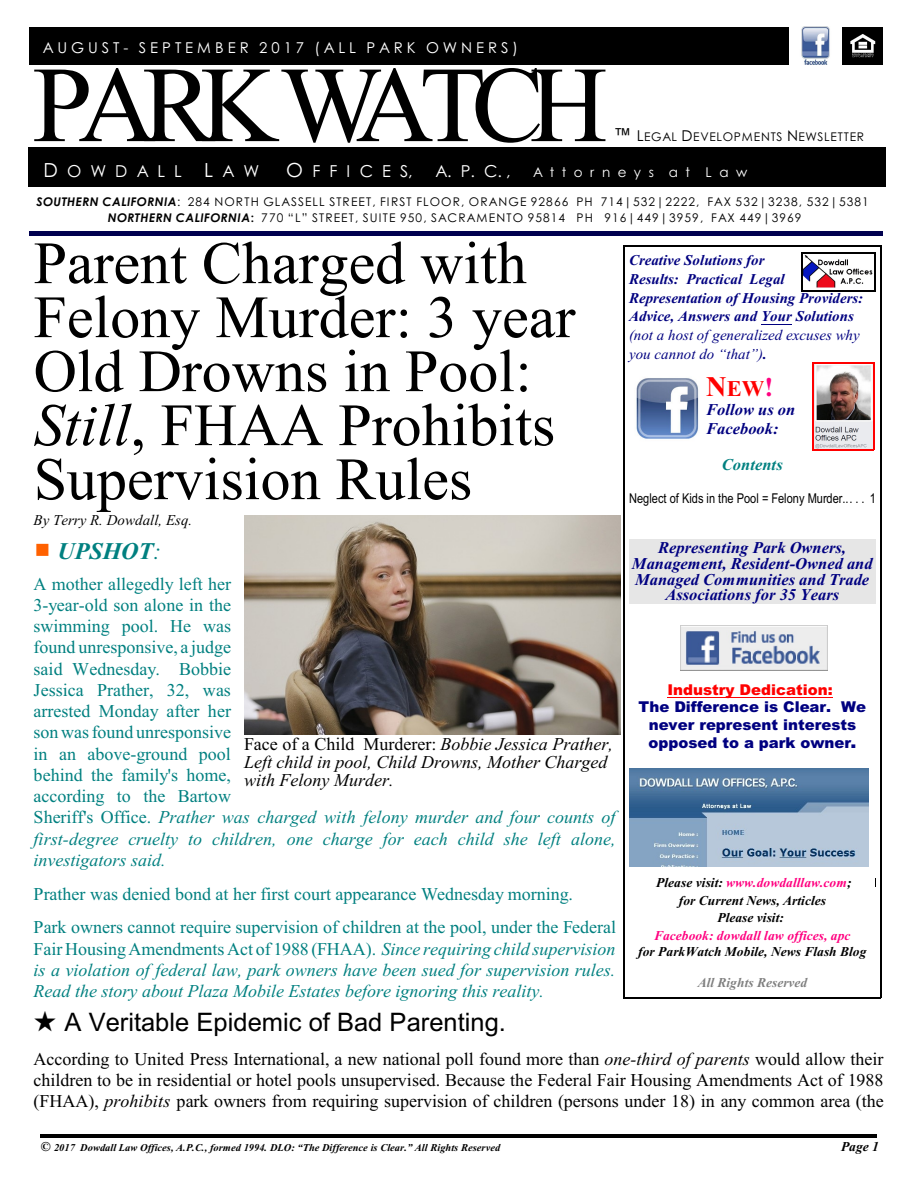
<style>
.page{position:relative;width:918px;height:1188px;background:#fff}
.page>*{position:absolute;margin:0;border:0;box-sizing:border-box;transform-origin:0 0}
.t1{font:108px "Times New Roman";letter-spacing:-.13em;color:#000}
.t2{font:60px/54px "Times New Roman";color:#000}
.t3{font:25.5px "Arial";color:#000}
.t4{font:italic 700 24px "Times New Roman";color:#008080}
.t5{font:700 22.5px "Times New Roman";color:#f00}
.t6{font:18px/21.3px "Times New Roman";color:#008080}
.t7{font:18px/21.3px "Times New Roman";color:#000;text-align:justify}
.t8{font:italic 18px/21.3px "Times New Roman";color:#008080;text-align:justify}
.t9{font:italic 18px/18px "Times New Roman";color:#000}
.t10{font:italic 700 16.5px/15.8px "Times New Roman";color:#000080}
.t11{font:16.5px "Century Gothic";color:#fff}
.t12{font:italic 700 16.5px "Times New Roman";color:#008080}
.t13{font:italic 700 15px/18.8px "Times New Roman";color:#000080}
.t14{font:900 15px/17.7px "Arial";color:#000080;text-align:center}
.t15{font:italic 15px/18.8px "Times New Roman";color:#000080}
.t16{font:15px "Century Gothic";letter-spacing:.26em;color:#fff}
.t17{font:italic 15px "Times New Roman";color:#000}
.t18{font:italic 900 15px "Arial";color:#f00}
.t19{font:italic 700 13.5px/17.4px "Times New Roman";color:#000;text-align:center}
.t20{font:13.5px "Arial Narrow";color:#000}
.t21{font:italic 700 13.5px "Times New Roman";color:#ff0080}
.t22{font:italic 700 13.5px "Times New Roman";color:#808080}
.t23{font:13.5px "Century Gothic";color:#fff}
.t24{font:12px/16.2px "Century Gothic";letter-spacing:.095em;color:#000;text-align:center}
.t25{font:12px "Century Gothic";letter-spacing:.065em;color:#000}
.t26{font:italic 700 10.5px "Times New Roman";color:#000}
.s1{font-family:"Arial";font-size:18px}
.s2{font-size:15px}
.s3{font-size:19.5px}
.s4{font-weight:700;font-style:italic}
.s5{font-weight:700}
.s6{font-style:italic}
.s7{font-weight:400}
.s8{font-style:normal}
.s9{font-size:28.5px}
.s10{font-size:27px;color:#ff0080}
.s11{font-size:18px}
.s12{color:#ff0080}
.s13{font-size:13.5px}
</style>
<div class="page">
<div style="left:30px;top:27px;width:853px;height:37px;background:#000"></div>
<img style="left:790px;top:27px;width:51px;height:38px">
<img style="left:850px;top:34px;width:25px;height:24px">
<img style="left:244px;top:516px;width:376px;height:219px">
<div style="left:28px;top:148px;width:858px;height:39px;background:#000"></div>
<div style="left:29px;top:231px;width:853px;height:5px;background:#00004f"></div>
<div style="left:629px;top:539px;width:247px;height:18px;background:#e6e6e6"></div>
<div style="left:629px;top:558px;width:247px;height:46px;background:#e6e6e6"></div>
<img style="left:814px;top:364px;width:59px;height:85px">
<hr style="left:812px;top:363px;width:2px;height:87px;background:#f00">
<hr style="left:873px;top:363px;width:1px;height:87px;background:#f00">
<hr style="left:812px;top:363px;width:62px;height:1px;background:#f00">
<hr style="left:812px;top:449px;width:62px;height:2px;background:#f00">
<img style="left:636px;top:378px;width:63px;height:61px">
<img style="left:680px;top:625px;width:147px;height:45px">
<hr style="left:761px;top:324px;width:31px;height:1px;background:#000080">
<hr style="left:667px;top:697px;width:165px;height:1px;background:#f00">
<img style="left:802px;top:254px;width:71px;height:36px">
<hr style="left:801px;top:253px;width:1px;height:38px;background:#000">
<hr style="left:874px;top:253px;width:2px;height:38px;background:#000">
<hr style="left:801px;top:253px;width:75px;height:1px;background:#000">
<hr style="left:801px;top:290px;width:75px;height:1px;background:#000">
<img style="left:629px;top:769px;width:240px;height:98px">
<hr style="left:623px;top:246px;width:2px;height:752px;background:#000">
<hr style="left:880px;top:246px;width:1px;height:752px;background:#000">
<hr style="left:623px;top:246px;width:258px;height:1px;background:#000">
<hr style="left:623px;top:997px;width:258px;height:2px;background:#000">
<hr style="left:40px;top:1134px;width:837px;height:1px;background:#000">
<hr style="left:40px;top:1137px;width:837px;height:1px;background:#000">
<p class="t16" style="left:43px;top:41px;width:477px">AUGUST- SEPTEMBER 2017 (ALL PARK OWNERS)</p>
<h1 class="t1" style="left:32px;top:66px;width:577px">PARKWATCH</h1>
<p class="t25" style="left:614px;top:132px;width:252px"><span class="s1">™</span> <span class="s2">L</span>EGAL <span class="s2">D</span>EVELOPMENTS <span class="s2">N</span>EWSLETTER</p>
<p class="t11" style="left:43px;top:164px;width:217px"><span class="s3">D</span> O W D A L L <span class="s3">L</span> A W</p>
<p class="t11" style="left:286px;top:164px;width:128px"><span class="s3">O</span> F F I C E S,</p>
<p class="t11" style="left:436px;top:164px;width:77px">A. P. C. ,</p>
<p class="t23" style="left:533px;top:166px;width:216px">A t t o r n e y s a t L a w</p>
<p class="t24" style="left:37px;top:195px;width:834px"><span class="s4">SOUTHERN CALIFORNIA</span>: 284 NORTH GLASSELL STREET, FIRST FLOOR, ORANGE 92866 PH 714|532|2222, FAX 532|3238, 532|5381<br><span class="s4">NORTHERN CALIFORNIA</span><span class="s5">:</span> 770 “L” STREET, SUITE 950, SACRAMENTO 95814 PH 916|449|3959, FAX 449|3969</p>
<h2 class="t2" style="left:34px;top:242px;width:543px">Parent Charged with<br>Felony Murder: 3 year<br>Old Drowns in Pool:<br><span class="s6">Still</span>, FHAA Prohibits<br>Supervision Rules</h2>
<p class="t17" style="left:34px;top:514px;width:160px">By Terry R. Dowdall, Esq.</p>
<h3 class="t4" style="left:58px;top:542px;width:105px">UPSHOT<span class="s7">:</span></h3>
<p class="t6" style="left:34px;top:575px;width:583px">A mother allegedly left her<br>3-year-old son alone in the<br>swimming pool. He was<br>found unresponsive, a judge<br>said Wednesday. Bobbie<br>Jessica Prather, 32, was<br>arrested Monday after her<br>son was found unresponsive<br>in an above-ground pool<br>behind the family's home,<br>according to the Bartow<br>Sheriff's Office. <span class="s6">Prather was charged with felony murder and four counts of first-degree cruelty to children, one charge for each child she left alone, investigators said.</span></p>
<p class="t6" style="left:34px;top:878px;width:584px;line-height:33.9px">Prather was denied bond at her first court appearance Wednesday morning.<br>Park owners cannot require supervision of children at the pool, under the Federal</p>
<p class="t8" style="left:34px;top:940px;width:583px"><span class="s8">Fair HousingAmendments Act of 1988 (FHAA).</span> Since requiring child supervision is a violation of federal law, park owners have been sued for supervision rules.<br>Read the story about Plaza Mobile Estates before ignoring this reality.</p>
<h3 class="t3" style="left:65px;top:1012px;width:443px">A Veritable Epidemic of Bad Parenting.</h3>
<p class="t7" style="left:34px;top:1050px;width:852px">According to United Press International, a new national poll found more than <span class="s6">one-third of parents</span> would allow their children to be in residential or hotel pools unsupervised. Because the Federal Fair Housing Amendments Act of 1988 (FHAA), <span class="s6">prohibits</span> park owners from requiring supervision of children (persons under 18) in any common area (the</p>
<p class="t13" style="left:629px;top:252px;width:236px">Creative Solutions for<br>Results: Practical Legal<br>Representation of Housing Providers:<br>Advice, Answers and Your Solutions</p>
<p class="t15" style="left:629px;top:327px;width:232px">(not a host of generalized excuses why you cannot do “that”)<span class="s5">.</span></p>
<p class="t5" style="left:706px;top:381px;width:69px"><span class="s9">N</span>EW<span class="s10">!</span></p>
<p class="t10" style="left:706px;top:402px;width:91px;line-height:18.8px">Follow us on<br>Facebook:</p>
<p class="t12" style="left:722px;top:458px;width:62px">Contents</p>
<p class="t20" style="left:629px;top:493px;width:248px">Neglect of Kids in the Pool = Felony Murder... . . 1</p>
<p class="t10" style="left:632px;top:541px;width:242px;text-align:center">Representing Park Owners,<br>Management, Resident-Owned and<br>Managed Communities and Trade<br>Associations for 35 Years</p>
<p class="t18" style="left:667px;top:684px;width:167px">Industry Dedication:</p>
<p class="t14" style="left:639px;top:700px;width:229px">The Difference is Clear. We never represent interests opposed to a park owner<span class="s11">.</span></p>
<p class="t9" style="left:244px;top:737px;width:370px"><span class="s8">Face of a Child Murderer:</span> Bobbie Jessica Prather,<br>Left child in pool, Child Drowns, Mother Charged with Felony Murder.</p>
<p class="t19" style="left:656px;top:876px;width:197px">Please visit: <span class="s12">www.dowdalllaw.com</span>; for Current News, Articles<br>Please visit:</p>
<p class="t21" style="left:654px;top:931px;width:198px">Facebook: dowdall law offices, apc</p>
<p class="t19" style="left:638px;top:944px;width:230px">for ParkWatch Mobile, News Flash Blog</p>
<p class="t22" style="left:698px;top:978px;width:111px">All Rights Reserved</p>
<p class="t26" style="left:40px;top:1143px;width:461px"><span class="s13">©</span> 2017 Dowdall Law Offices, A.P.C., formed 1994. DLO: “The Difference is Clear.” All Rights Reserved</p>
<p class="t19" style="left:841px;top:1139px;width:39px">Page 1</p>
</div>
